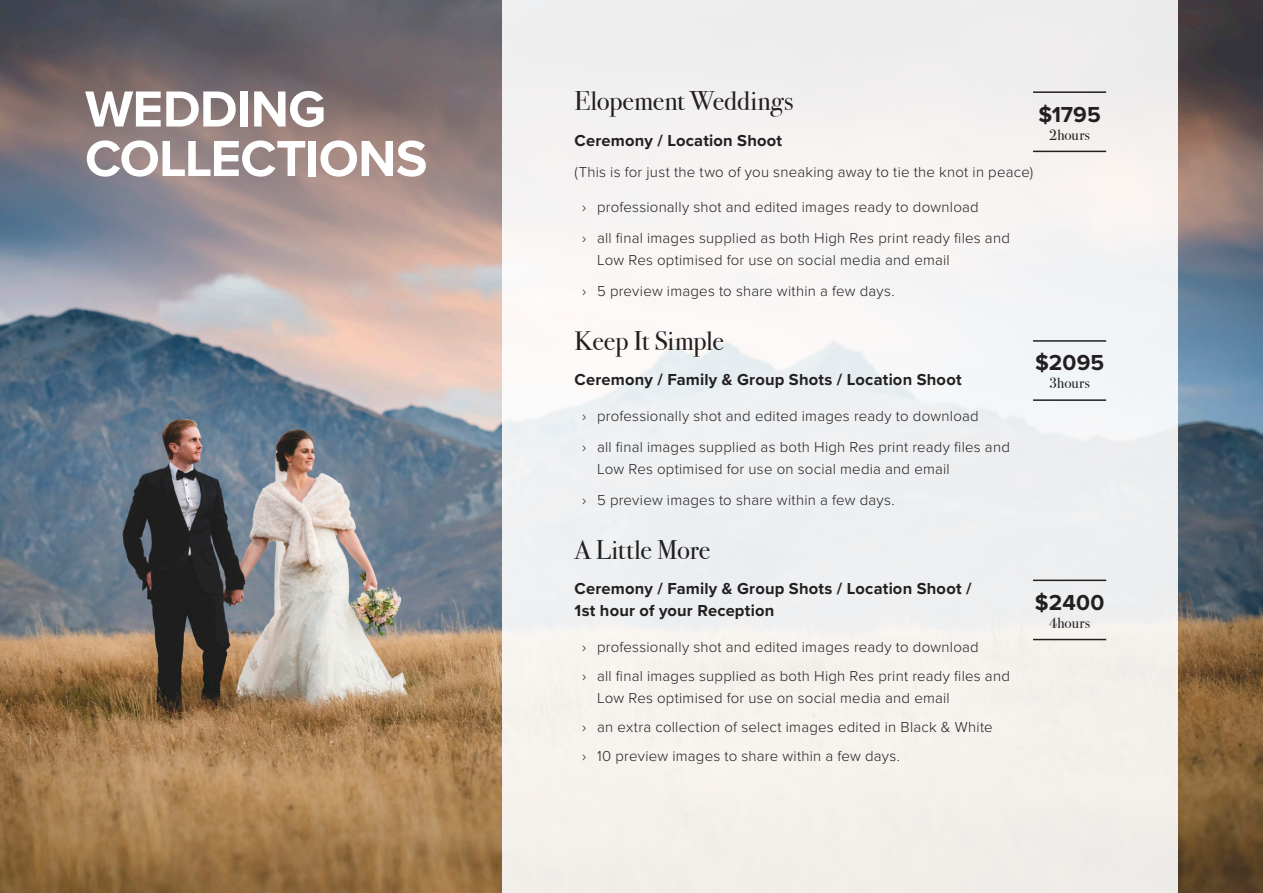
<style>
.page{position:relative;width:1263px;height:893px;background:#fff}
.page>*{position:absolute;margin:0;border:0;box-sizing:border-box;transform-origin:0 0}
.t1{font:700 52.5px/49.5px "Proxima Nova";letter-spacing:-.015em;color:#fff}
.t2{font:27px "Bodoni Svty Two ITCTT";letter-spacing:-.005em;color:#231f20}
.Body{font:700 22.5px "Proxima Nova";letter-spacing:.005em;color:#231f20}
.Body-2{font:700 16.5px/22.5px "Proxima Nova";letter-spacing:.01em;color:#231f20}
.Body-3{font:300 15px/22.5px "Proxima Nova";letter-spacing:.015em;color:#231f20}
.t3{font:15px "Bodoni Svty Two ITCTT";letter-spacing:.01em;color:#231f20}
</style>
<div class="page">
<img style="left:0;top:0;width:1263px;height:893px">
<div style="left:503px;top:0;width:675px;height:893px;background:#f2f1f1"></div>
<hr style="left:1033px;top:91px;width:73px;height:2px;background:#231f20">
<hr style="left:1033px;top:151px;width:73px;height:1px;background:#231f20">
<hr style="left:1033px;top:340px;width:73px;height:2px;background:#231f20">
<hr style="left:1033px;top:399px;width:73px;height:2px;background:#231f20">
<hr style="left:1033px;top:580px;width:73px;height:1px;background:#231f20">
<hr style="left:1033px;top:639px;width:73px;height:1px;background:#231f20">
<h1 class="t1" style="left:85px;top:83px;width:344px">WEDDING<br>COLLECTIONS</h1>
<h2 class="t2" style="left:575px;top:79px;width:220px">Elopement Weddings</h2>
<p class="Body" style="left:1038px;top:97px;width:64px">$1795</p>
<h2 class="t3" style="left:1049px;top:122px;width:42px">2hours</h2>
<p class="Body-2" style="left:575px;top:128px;width:209px">Ceremony / Location Shoot</p>
<p class="Body-3" style="left:575px;top:160px;width:460px">(This is for just the two of you sneaking away to tie the knot in peace)</p>
<p class="Body-3" style="left:582px;top:195px;width:398px">› professionally shot and edited images ready to download</p>
<p class="Body-3" style="left:597px;top:226px;width:414px;text-indent:-15px">› all final images supplied as both High Res print ready files and<br>Low Res optimised for use on social media and email</p>
<p class="Body-3" style="left:582px;top:279px;width:314px">› 5 preview images to share within a few days.</p>
<h2 class="t2" style="left:575px;top:319px;width:151px">Keep It Simple</h2>
<p class="Body-2" style="left:575px;top:368px;width:388px">Ceremony / Family &amp; Group Shots / Location Shoot</p>
<p class="Body-3" style="left:582px;top:403px;width:398px">› professionally shot and edited images ready to download</p>
<p class="Body-3" style="left:597px;top:434px;width:414px;text-indent:-15px">› all final images supplied as both High Res print ready files and<br>Low Res optimised for use on social media and email</p>
<p class="Body-3" style="left:582px;top:488px;width:314px">› 5 preview images to share within a few days.</p>
<h2 class="t2" style="left:575px;top:527px;width:137px">A Little More</h2>
<p class="Body-2" style="left:575px;top:577px;width:398px">Ceremony / Family &amp; Group Shots / Location Shoot /<br>1st hour of your Reception</p>
<p class="Body-3" style="left:582px;top:635px;width:398px">› professionally shot and edited images ready to download</p>
<p class="Body-3" style="left:597px;top:664px;width:414px;text-indent:-15px">› all final images supplied as both High Res print ready files and<br>Low Res optimised for use on social media and email</p>
<p class="Body-3" style="left:582px;top:715px;width:412px">› an extra collection of select images edited in Black &amp; White</p>
<p class="Body-3" style="left:582px;top:744px;width:319px">› 10 preview images to share within a few days.</p>
<p class="Body" style="left:1035px;top:346px;width:71px">$2095</p>
<h2 class="t3" style="left:1049px;top:371px;width:42px">3hours</h2>
<p class="Body" style="left:1035px;top:586px;width:71px">$2400</p>
<h2 class="t3" style="left:1049px;top:610px;width:42px">4hours</h2>
</div>
